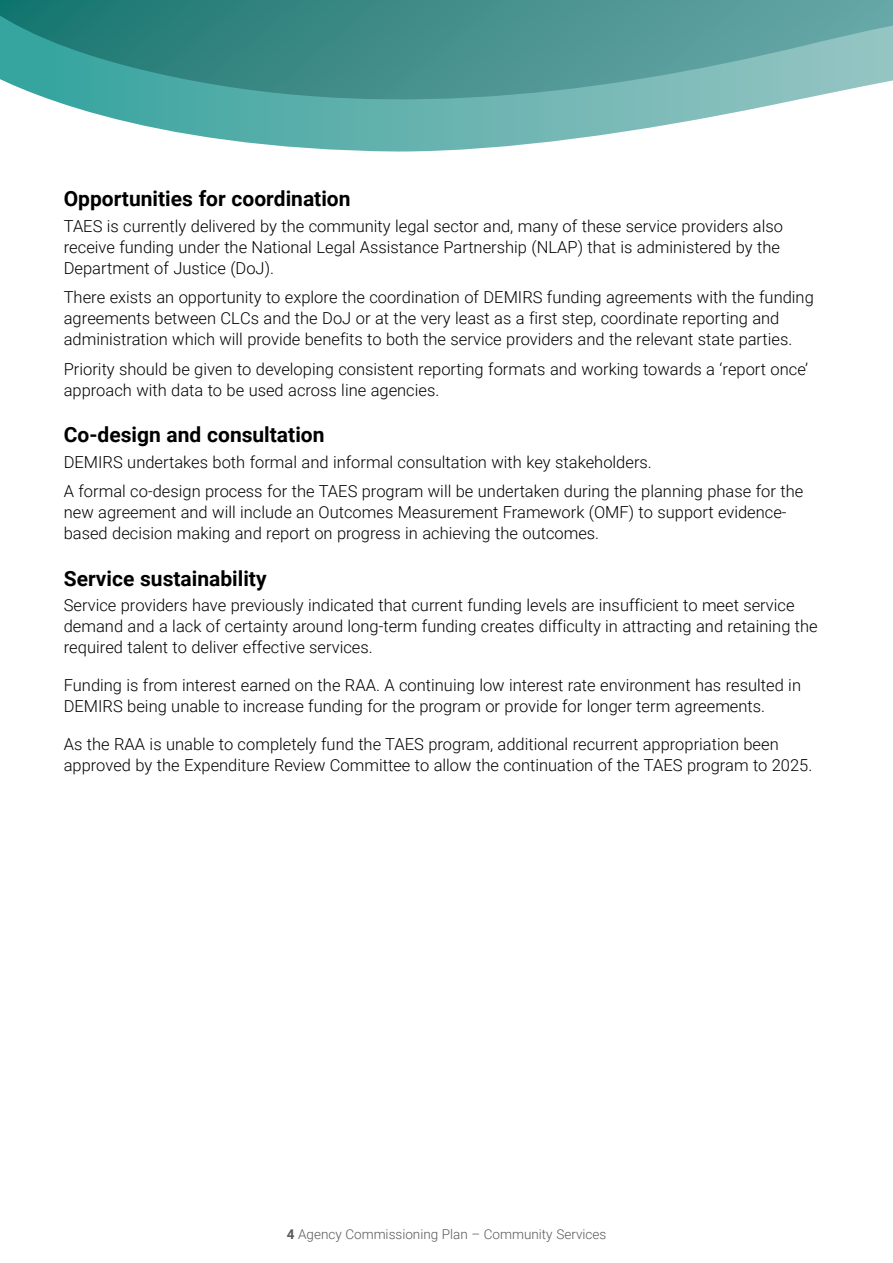
<style>
.page{position:relative;width:893px;height:1263px;background:#fff}
.page>*{position:absolute;margin:0;border:0;box-sizing:border-box;transform-origin:0 0}
.CP_H2{font:700 21px "Roboto";color:#000}
.CP_body{font:300 16.5px/21px "Roboto";color:#000}
.t1{font:300 13.5px "Roboto";color:#58595b}
.s1{font-weight:700}
</style>
<div class="page">
<svg style="left:137px;top:124px;width:534px;height:28px"></svg>
<svg style="left:0;top:0;width:892px;height:124px;background:#5ba3a0"></svg>
<svg style="left:892px;top:0;width:1px;height:81px"></svg>
<h2 class="CP_H2" style="left:64px;top:184px;width:288px">Opportunities for coordination</h2>
<p class="CP_body" style="left:64px;top:215px;width:721px">TAES is currently delivered by the community legal sector and, many of these service providers also receive funding under the National Legal Assistance Partnership (NLAP) that is administered by the<br>Department of Justice (DoJ).</p>
<p class="CP_body" style="left:64px;top:286px;width:751px">There exists an opportunity to explore the coordination of DEMIRS funding agreements with the funding agreements between CLCs and the DoJ or at the very least as a first step, coordinate reporting and administration which will provide benefits to both the service providers and the relevant state parties.</p>
<p class="CP_body" style="left:64px;top:358px;width:746px">Priority should be given to developing consistent reporting formats and working towards a ‘report once’ approach with data to be used across line agencies.</p>
<h2 class="CP_H2" style="left:64px;top:420px;width:262px">Co-design and consultation</h2>
<p class="CP_body" style="left:64px;top:451px;width:590px">DEMIRS undertakes both formal and informal consultation with key stakeholders.</p>
<p class="CP_body" style="left:64px;top:480px;width:741px">A formal co-design process for the TAES program will be undertaken during the planning phase for the new agreement and will include an Outcomes Measurement Framework (OMF) to support evidence&shy;based decision making and report on progress in achieving the outcomes.</p>
<h2 class="CP_H2" style="left:64px;top:564px;width:204px">Service sustainability</h2>
<p class="CP_body" style="left:64px;top:594px;width:755px">Service providers have previously indicated that current funding levels are insufficient to meet service demand and a lack of certainty around long-term funding creates difficulty in attracting and retaining the required talent to deliver effective services.</p>
<p class="CP_body" style="left:64px;top:674px;width:739px">Funding is from interest earned on the RAA. A continuing low interest rate environment has resulted in<br>DEMIRS being unable to increase funding for the program or provide for longer term agreements.</p>
<p class="CP_body" style="left:64px;top:733px;width:750px">As the RAA is unable to completely fund the TAES program, additional recurrent appropriation been approved by the Expenditure Review Committee to allow the continuation of the TAES program to 2025.</p>
<p class="t1" style="left:287px;top:1224px;width:321px"><span class="s1">4</span> Agency Commissioning Plan – Community Services</p>
</div>
